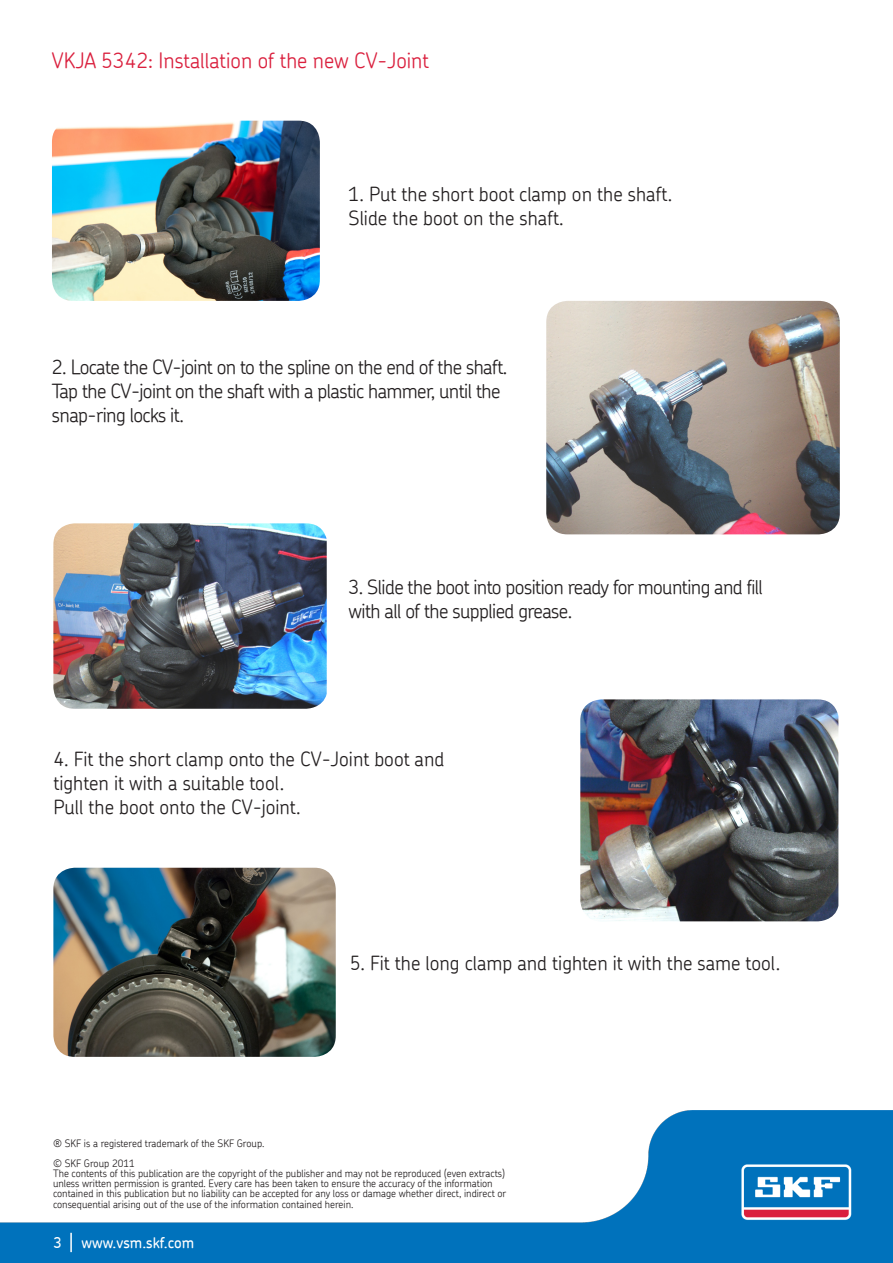
<style>
.page{position:relative;width:893px;height:1263px;background:#fff}
.page>*{position:absolute;margin:0;border:0;box-sizing:border-box;transform-origin:0 0}
.t1{font:300 21px "SKF Chevin";color:#da1f3d}
.t2{font:300 19.5px/24px "SKF Chevin";letter-spacing:-.02em;color:#231f20}
.t3{font:300 19.5px/24px "SKF Chevin";color:#231f20}
.t4{font:500 15px "SKF Chevin";color:#fff}
.t5{font:300 10.2px/10.1px "SKF Chevin";color:#231f20}
</style>
<div class="page">
<img style="left:52px;top:121px;width:268px;height:180px">
<img style="left:53px;top:523px;width:274px;height:186px">
<img style="left:580px;top:699px;width:258px;height:222px">
<img style="left:53px;top:868px;width:283px;height:189px">
<img style="left:546px;top:301px;width:294px;height:233px">
<img style="left:0;top:1110px;width:893px;height:153px">
<svg style="left:70px;top:1233px;width:2px;height:19px"></svg>
<p class="t1" style="left:52px;top:47px;width:379px">VKJA 5342: Installation of the new CV-Joint</p>
<p class="t3" style="left:349px;top:181px;width:325px">1. Put the short boot clamp on the shaft.</p>
<p class="t3" style="left:349px;top:205px;width:217px">Slide the boot on the shaft.</p>
<p class="t2" style="left:52px;top:355px;width:457px">2. Locate the CV-joint on to the spline on the end of the shaft.</p>
<p class="t2" style="left:52px;top:379px;width:450px">Tap the CV-joint on the shaft with a plastic hammer, until the snap-ring locks it.</p>
<p class="t2" style="left:349px;top:574px;width:416px">3. Slide the boot into position ready for mounting and fill with all of the supplied grease.</p>
<p class="t3" style="left:53px;top:746px;width:392px">4. Fit the short clamp onto the CV-Joint boot and tighten it with a suitable tool.</p>
<p class="t3" style="left:53px;top:794px;width:249px">Pull the boot onto the CV-joint.</p>
<p class="t3" style="left:350px;top:951px;width:432px">5. Fit the long clamp and tighten it with the same tool.</p>
<p class="t5" style="left:53px;top:1138px;width:213px">® SKF is a registered trademark of the SKF Group.</p>
<p class="t5" style="left:53px;top:1158px;width:83px">© SKF Group 2011</p>
<p class="t5" style="left:53px;top:1168px;width:455px">The contents of this publication are the copyright of the publisher and may not be reproduced (even extracts) unless written permission is granted. Every care has been taken to ensure the accuracy of the information contained in this publication but no liability can be accepted for any loss or damage whether direct, indirect or consequential arising out of the use of the information contained herein.</p>
<p class="t4" style="left:53px;top:1232px;width:142px">3 www.vsm.skf.com</p>
</div>
